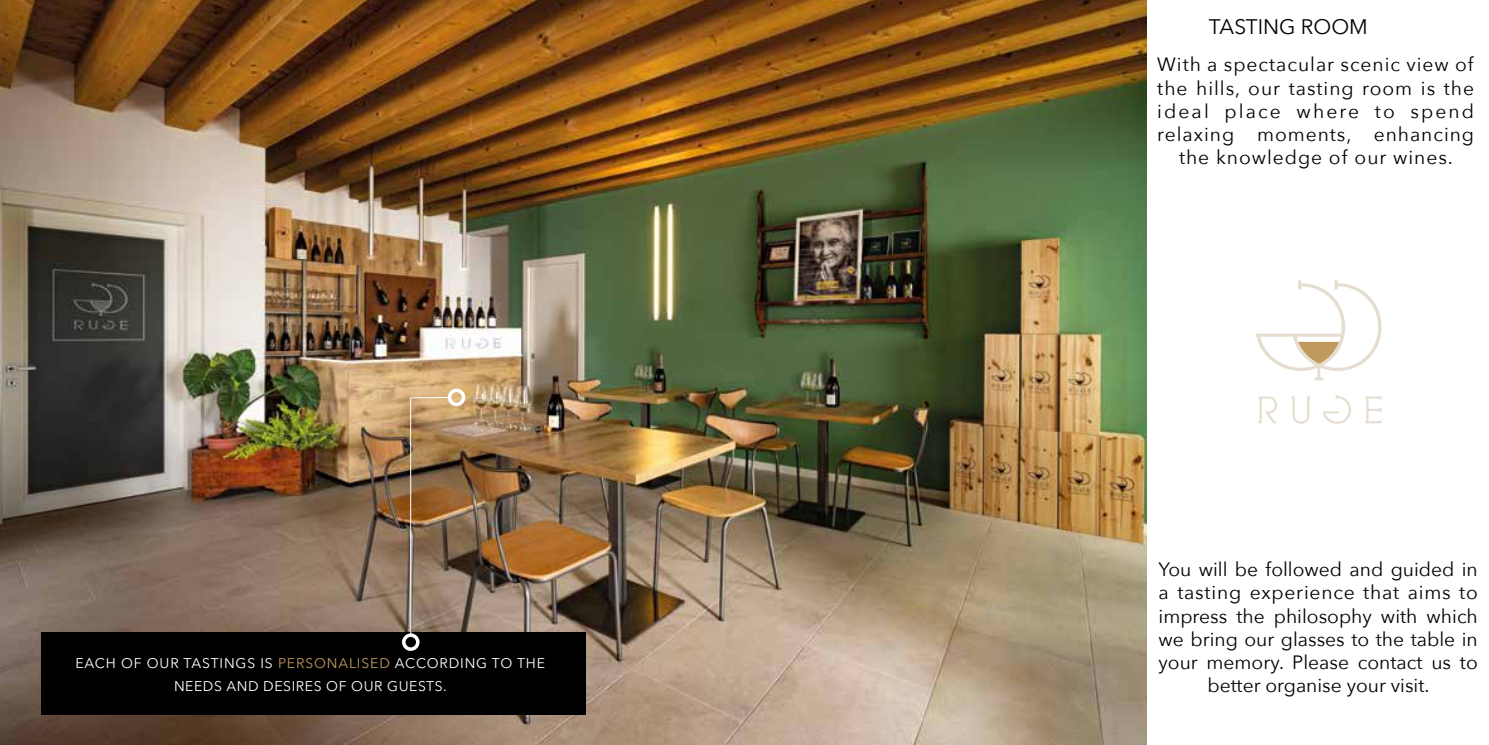
<style>
.page{position:relative;width:1489px;height:745px;background:#fff}
.page>*{position:absolute;margin:0;border:0;box-sizing:border-box;transform-origin:0 0}
.t1{font:21px "Avenir Next";color:#000}
.t2{font:19.25px/23.1px "Avenir Next";color:#000;text-align:center}
.t3{font:19.25px/23.1px "Avenir Next";letter-spacing:.04em;color:#000;text-align:center}
.t4{font:14px/22.8px "Avenir Next";letter-spacing:.06em;color:#fff;text-align:center}
.s1{color:#c09a5c}
</style>
<div class="page">
<img style="left:0;top:0;width:1146px;height:744px">
<div style="left:41px;top:631px;width:544px;height:83px;background:#000"></div>
<svg style="left:410px;top:396px;width:40px;height:239px;background:#967859"></svg>
<div style="left:448px;top:388px;width:17px;height:18px;border:4px solid #fff;border-radius:50%"></div>
<div style="left:402px;top:633px;width:17px;height:17px;border:4px solid #fff;border-radius:50%"></div>
<svg style="left:1258px;top:396px;width:19px;height:27px"></svg>
<svg style="left:1291px;top:396px;width:19px;height:28px"></svg>
<svg style="left:1365px;top:396px;width:16px;height:27px"></svg>
<svg style="left:1323px;top:395px;width:28px;height:29px"></svg>
<svg style="left:1256px;top:280px;width:125px;height:100px"></svg>
<p class="t4" style="left:75px;top:650px;width:471px">EACH OF OUR TASTINGS IS <span class="s1">PERSONALISED</span> ACCORDING TO THE<br>NEEDS AND DESIRES OF OUR GUESTS.</p>
<p class="t1" style="left:1208px;top:9px;width:160px">TASTING ROOM</p>
<p class="t3" style="left:1157px;top:52px;width:318px">With a spectacular scenic view of the hills, our tasting room is the ideal place where to spend relaxing moments, enhancing the knowledge of our wines.</p>
<p class="t2" style="left:1158px;top:557px;width:321px">You will be followed and guided in a tasting experience that aims to impress the philosophy with which we bring our glasses to the table in your memory. Please contact us to better organise your visit.</p>
</div>
